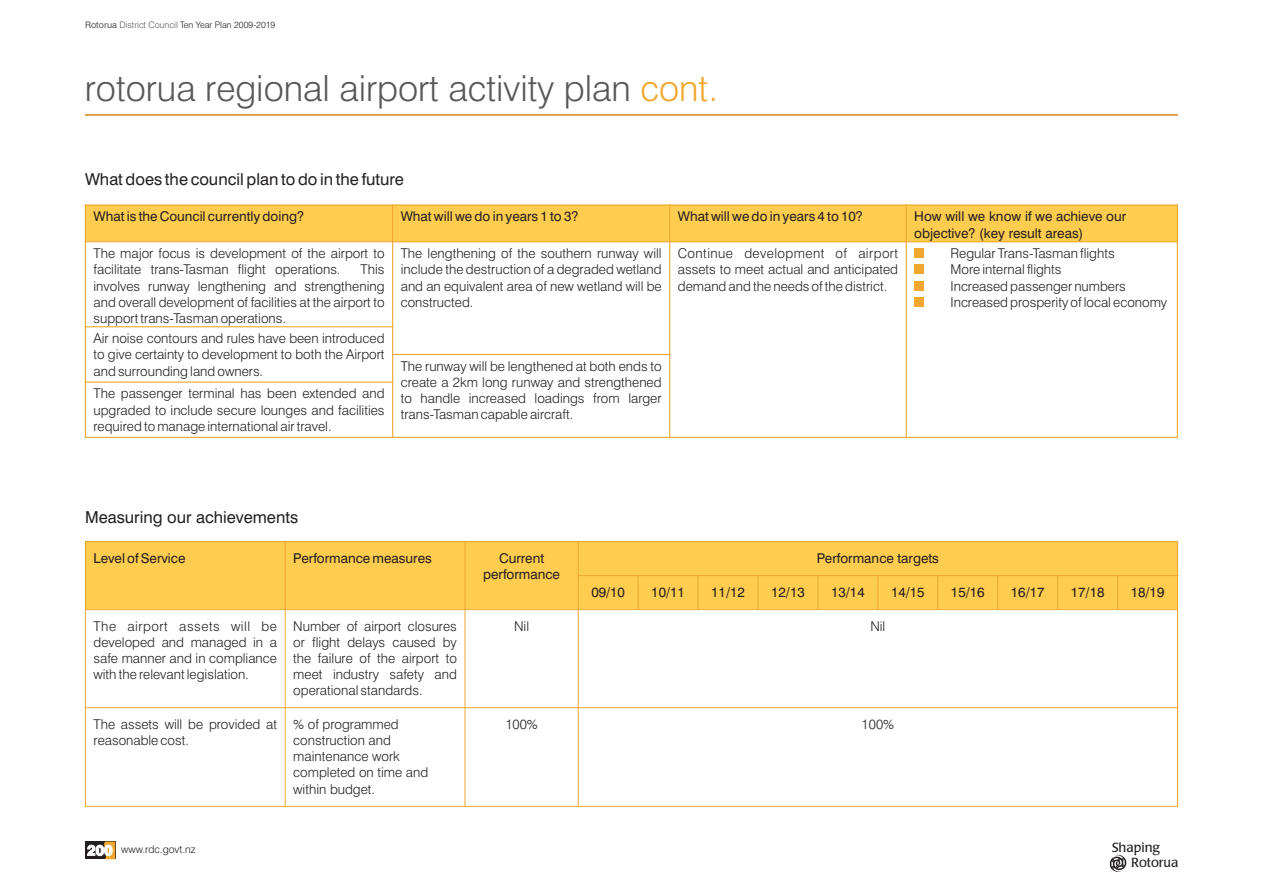
<style>
.page{position:relative;width:1263px;height:893px;background:#fff}
.page>*{position:absolute;margin:0;border:0;box-sizing:border-box;transform-origin:0 0}
.t1{font:300 36px "Swiss 721 BT";color:#57585a}
.t2{font:16.5px "Swiss 721 BT";color:#231f20}
.t3{font:300 13.5px/16.2px "Swiss 721 BT";color:#231f20;text-align:justify}
.t4{font:13.5px/16.2px "Swiss 721 BT";color:#231f20}
.t5{font:13.05px/15.1px "Poppl Laudatio";color:#231f20}
.t6{font:300 10.5px "Swiss 721 BT";color:#231f20}
.t7{font:300 9px "Swiss 721 BT";color:#231f20}
.s1{font-weight:400;color:#57585a}
.s2{color:#57585a}
.s3{color:#f1a72e}
.s4{font-weight:800;font-size:14.4px;color:#fff}
</style>
<div class="page">
<hr style="left:85px;top:114px;width:1093px;height:1px;background:#f1a72e">
<div style="left:85px;top:205px;width:308px;height:37px;background:#fecc4e"></div>
<div style="left:393px;top:205px;width:277px;height:37px;background:#fecc4e"></div>
<div style="left:670px;top:205px;width:236px;height:37px;background:#fecc4e"></div>
<div style="left:906px;top:205px;width:271px;height:37px;background:#fecc4e"></div>
<div style="left:914px;top:248px;width:10px;height:10px;background:#f1a72e"></div>
<div style="left:914px;top:265px;width:10px;height:9px;background:#f1a72e"></div>
<div style="left:914px;top:281px;width:10px;height:10px;background:#f1a72e"></div>
<div style="left:914px;top:297px;width:10px;height:10px;background:#f1a72e"></div>
<hr style="left:85px;top:204px;width:1px;height:234px;background:#f1a72e">
<hr style="left:392px;top:204px;width:1px;height:234px;background:#f1a72e">
<hr style="left:669px;top:204px;width:1px;height:234px;background:#f1a72e">
<hr style="left:906px;top:204px;width:1px;height:234px;background:#f1a72e">
<hr style="left:1177px;top:204px;width:1px;height:234px;background:#f1a72e">
<hr style="left:85px;top:437px;width:1093px;height:1px;background:#f1a72e">
<hr style="left:85px;top:381px;width:308px;height:2px;background:#f1a72e">
<hr style="left:392px;top:354px;width:278px;height:1px;background:#f1a72e">
<hr style="left:85px;top:326px;width:308px;height:1px;background:#f1a72e">
<hr style="left:85px;top:241px;width:1093px;height:1px;background:#f1a72e">
<hr style="left:85px;top:204px;width:1093px;height:2px;background:#f1a72e">
<div style="left:85px;top:542px;width:200px;height:68px;background:#fecc4e"></div>
<div style="left:285px;top:542px;width:180px;height:68px;background:#fecc4e"></div>
<div style="left:465px;top:542px;width:113px;height:68px;background:#fecc4e"></div>
<div style="left:578px;top:542px;width:599px;height:34px;background:#fecc4e"></div>
<div style="left:578px;top:576px;width:60px;height:34px;background:#fecc4e"></div>
<div style="left:638px;top:576px;width:60px;height:34px;background:#fecc4e"></div>
<div style="left:698px;top:576px;width:60px;height:34px;background:#fecc4e"></div>
<div style="left:758px;top:576px;width:60px;height:34px;background:#fecc4e"></div>
<div style="left:818px;top:576px;width:60px;height:34px;background:#fecc4e"></div>
<div style="left:878px;top:576px;width:60px;height:34px;background:#fecc4e"></div>
<div style="left:938px;top:576px;width:60px;height:34px;background:#fecc4e"></div>
<div style="left:998px;top:576px;width:60px;height:34px;background:#fecc4e"></div>
<div style="left:1058px;top:576px;width:59px;height:34px;background:#fecc4e"></div>
<div style="left:1117px;top:576px;width:60px;height:34px;background:#fecc4e"></div>
<hr style="left:85px;top:541px;width:1px;height:266px;background:#f1a72e">
<hr style="left:285px;top:541px;width:1px;height:266px;background:#f1a72e">
<hr style="left:465px;top:541px;width:1px;height:266px;background:#f1a72e">
<hr style="left:578px;top:541px;width:1px;height:266px;background:#f1a72e">
<hr style="left:638px;top:575px;width:1px;height:35px;background:#f1a72e">
<hr style="left:698px;top:575px;width:1px;height:35px;background:#f1a72e">
<hr style="left:758px;top:575px;width:1px;height:35px;background:#f1a72e">
<hr style="left:818px;top:575px;width:1px;height:35px;background:#f1a72e">
<hr style="left:877px;top:575px;width:1px;height:35px;background:#f1a72e">
<hr style="left:937px;top:575px;width:1px;height:35px;background:#f1a72e">
<hr style="left:997px;top:575px;width:1px;height:35px;background:#f1a72e">
<hr style="left:1057px;top:575px;width:1px;height:35px;background:#f1a72e">
<hr style="left:1117px;top:575px;width:1px;height:35px;background:#f1a72e">
<hr style="left:1177px;top:609px;width:1px;height:198px;background:#f1a72e">
<hr style="left:1177px;top:575px;width:1px;height:35px;background:#f1a72e">
<hr style="left:1177px;top:541px;width:1px;height:35px;background:#f1a72e">
<hr style="left:85px;top:806px;width:1093px;height:1px;background:#f1a72e">
<hr style="left:85px;top:707px;width:1093px;height:1px;background:#f1a72e">
<hr style="left:85px;top:609px;width:1093px;height:1px;background:#f1a72e">
<hr style="left:578px;top:575px;width:600px;height:1px;background:#f1a72e">
<hr style="left:85px;top:541px;width:1093px;height:1px;background:#f1a72e">
<div style="left:85px;top:841px;width:30px;height:18px;background:#231f20"></div>
<svg style="left:104px;top:841px;width:11px;height:18px"></svg>
<svg style="left:1109px;top:854px;width:18px;height:18px"></svg>
<p class="t7" style="left:85px;top:21px;width:192px"><span class="s1">Rotorua</span> <span class="s2">District Council</span> Ten Year Plan 2009-2019</p>
<h1 class="t1" style="left:85px;top:73px;width:634px">rotorua regional airport activity plan <span class="s3">cont.</span></h1>
<p class="t2" style="left:85px;top:172px;width:320px">What does the council plan to do in the future</p>
<p class="t4" style="left:94px;top:210px;width:212px">What is the Council currently doing?</p>
<p class="t4" style="left:401px;top:210px;width:179px">What will we do in years 1 to 3?</p>
<p class="t4" style="left:678px;top:210px;width:187px">What will we do in years 4 to 10?</p>
<p class="t4" style="left:914px;top:210px;width:213px">How will we know if we achieve our objective? (key result areas)</p>
<p class="t3" style="left:94px;top:247px;width:293px">The major focus is development of the airport to facilitate trans-Tasman flight operations.</p>
<p class="t3" style="left:401px;top:247px;width:262px">The lengthening of the southern runway will include the destruction of a degraded wetland and an equivalent area of new wetland will be constructed.</p>
<p class="t3" style="left:678px;top:247px;width:222px">Continue development of airport assets to meet actual and anticipated demand and the needs of the district.</p>
<p class="t3" style="left:950px;top:247px;width:218px;text-align:left">Regular Trans-Tasman flights<br>More internal flights<br>Increased passenger numbers<br>Increased prosperity of local economy</p>
<p class="t3" style="left:94px;top:263px;width:293px;text-indent:267px">This involves runway lengthening and strengthening and overall development of facilities at the airport to support trans-Tasman operations.</p>
<p class="t3" style="left:93px;top:332px;width:293px">Air noise contours and rules have been introduced to give certainty to development to both the Airport and surrounding land owners.</p>
<p class="t3" style="left:94px;top:387px;width:293px">The passenger terminal has been extended and upgraded to include secure lounges and facilities required to manage international air travel.</p>
<p class="t3" style="left:401px;top:359px;width:262px">The runway will be lengthened at both ends to create a 2km long runway and strengthened to handle increased loadings from larger trans-Tasman capable aircraft.</p>
<p class="t2" style="left:85px;top:510px;width:215px">Measuring our achievements</p>
<p class="t4" style="left:94px;top:551px;width:93px">Level of Service</p>
<p class="t4" style="left:293px;top:551px;width:140px">Performance measures</p>
<p class="t4" style="left:483px;top:551px;width:78px;text-align:center">Current performance</p>
<p class="t4" style="left:817px;top:551px;width:124px">Performance targets</p>
<p class="t4" style="left:591px;top:585px;width:35px">09/10</p>
<p class="t4" style="left:651px;top:585px;width:35px">10/11</p>
<p class="t4" style="left:711px;top:585px;width:35px">11/12</p>
<p class="t4" style="left:771px;top:585px;width:35px">12/13</p>
<p class="t4" style="left:831px;top:585px;width:35px">13/14</p>
<p class="t4" style="left:891px;top:585px;width:35px">14/15</p>
<p class="t4" style="left:951px;top:585px;width:35px">15/16</p>
<p class="t4" style="left:1011px;top:585px;width:35px">16/17</p>
<p class="t4" style="left:1071px;top:585px;width:35px">17/18</p>
<p class="t4" style="left:1131px;top:585px;width:35px">18/19</p>
<p class="t3" style="left:94px;top:619px;width:185px">The airport assets will be developed and managed in a safe manner and in compliance with the relevant legislation.</p>
<p class="t3" style="left:293px;top:619px;width:165px">Number of airport closures or flight delays caused by the failure of the airport to meet industry safety and operational standards.</p>
<p class="t3" style="left:514px;top:619px;width:17px">Nil</p>
<p class="t3" style="left:870px;top:619px;width:17px">Nil</p>
<p class="t3" style="left:94px;top:717px;width:185px">The assets will be provided at reasonable cost.</p>
<p class="t3" style="left:293px;top:717px;width:136px;text-align:left">% of programmed construction and maintenance work completed on time and within budget.</p>
<p class="t3" style="left:505px;top:717px;width:34px">100%</p>
<p class="t3" style="left:862px;top:717px;width:34px">100%</p>
<p class="t6" style="left:87px;top:845px;width:110px"><span class="s4">200</span> www.rdc.govt.nz</p>
<p class="t5" style="left:1131px;top:841px;width:49px;text-indent:-19px">Shaping<br>Rotorua</p>
</div>
